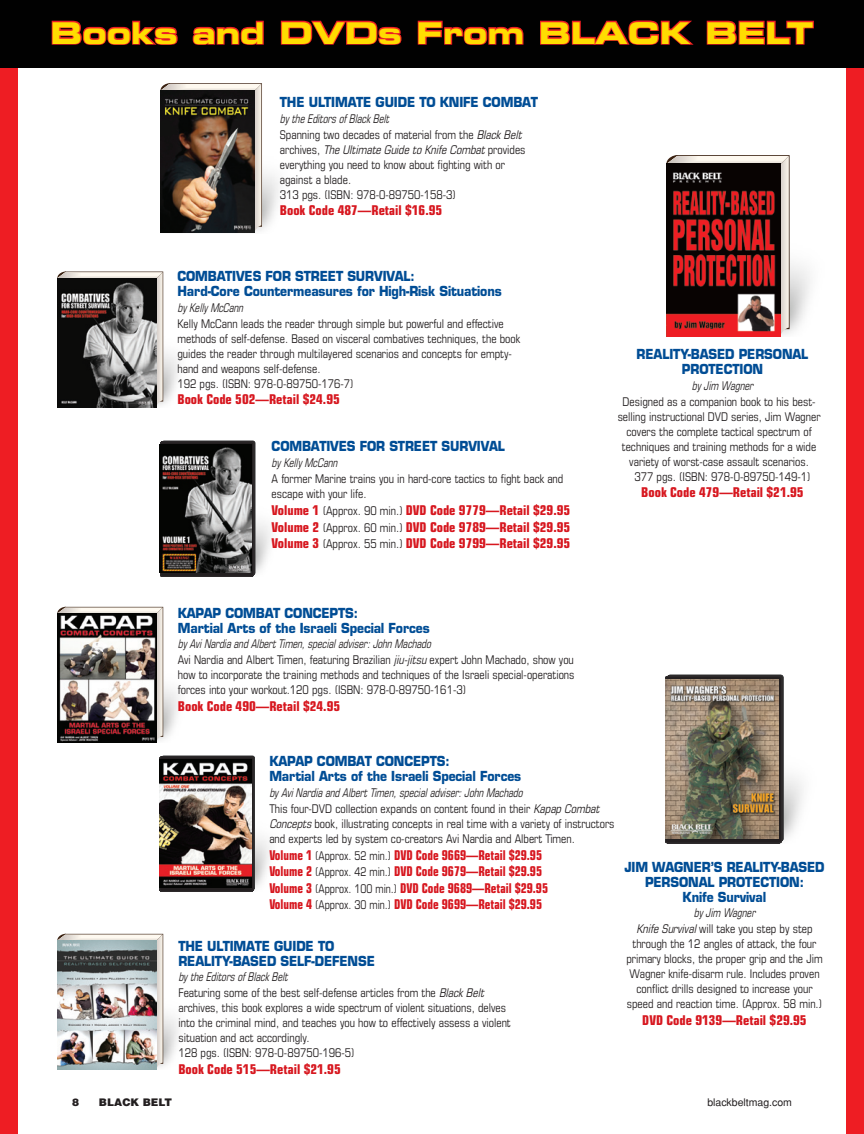
<style>
.page{position:relative;width:864px;height:1134px;background:#fff}
.page>*{position:absolute;margin:0;border:0;box-sizing:border-box;transform-origin:0 0}
.Sidebar-TItle{font:30px "Eurostile Bold Extended Two";color:#ffdc01}
.New_Title{font:700 13.5px/15px "Eurostile";letter-spacing:-.01em;color:#014d95;scale:.9 1}
.New_Body_Copy{font:700 condensed 13.5px "Eurostile";color:#d7171f}
.New_Body_Copy-2{font:700 condensed 13.5px "Eurostile";color:#d7171f;scale:.9 1}
.New_Body_Copy-3{font:condensed 12px/15px "Eurostile";color:#231f20;scale:.95 1}
.New_Author{font:italic condensed 12px "Eurostile";color:#231f20;scale:.85 1}
.t1{font:10.5px "Helvetica";color:#231f20}
.t2{font:900 10.5px "Helvetica";color:#231f20}
.s1{font-style:italic}
.s2{font-weight:400;font-size:12px;color:#231f20}
</style>
<div class="page">
<div style="left:847px;top:0;width:17px;height:1134px;background:#ee1d23"></div>
<div style="left:0;top:0;width:17px;height:1134px;background:#ee1d23"></div>
<img style="left:781px;top:775px;width:22px;height:68px">
<div style="left:665px;top:676px;width:116px;height:167px;background:linear-gradient(to right,#231f20,#231f20);border-radius:3px"></div>
<div style="left:665px;top:676px;width:117px;height:167px;border:1px solid #2e2b2c;border-radius:3px"></div>
<img style="left:665px;top:680px;width:114px;height:159px">
<svg style="left:666px;top:155px;width:124px;height:180px;background:#d2cac2"></svg>
<img style="left:666px;top:164px;width:115px;height:173px">
<div style="left:0;top:0;width:864px;height:68px;background:#010101"></div>
<svg style="left:51px;top:20px;width:127px;height:25px"></svg>
<svg style="left:192px;top:20px;width:72px;height:25px"></svg>
<svg style="left:280px;top:20px;width:122px;height:25px"></svg>
<svg style="left:417px;top:20px;width:107px;height:25px"></svg>
<svg style="left:540px;top:20px;width:154px;height:25px"></svg>
<svg style="left:706px;top:20px;width:108px;height:25px"></svg>
<img style="left:255px;top:491px;width:16px;height:83px">
<div style="left:160px;top:442px;width:94px;height:134px;border:1px solid #2e2b2c;border-radius:2px"></div>
<img style="left:160px;top:445px;width:92px;height:128px">
<img style="left:163px;top:657px;width:16px;height:82px">
<svg style="left:57px;top:607px;width:106px;height:134px"></svg>
<img style="left:57px;top:613px;width:100px;height:129px">
<img style="left:160px;top:836px;width:110px;height:55px">
<div style="left:160px;top:757px;width:93px;height:134px;border:1px solid #2e2b2c;border-radius:2px"></div>
<img style="left:160px;top:760px;width:91px;height:128px">
<img style="left:163px;top:322px;width:16px;height:82px">
<svg style="left:57px;top:272px;width:106px;height:134px"></svg>
<img style="left:57px;top:278px;width:100px;height:129px">
<img style="left:163px;top:984px;width:16px;height:82px">
<svg style="left:57px;top:934px;width:106px;height:134px"></svg>
<img style="left:57px;top:940px;width:100px;height:129px">
<svg style="left:160px;top:83px;width:102px;height:148px"></svg>
<img style="left:160px;top:91px;width:95px;height:142px">
<p class="Sidebar-TItle" style="left:51px;top:12px;width:764px">Books and DVDs From BLACK BELT</p>
<p class="New_Title" style="left:280px;top:95px;width:288px">THE ULTIMATE GUIDE TO KNIFE COMBAT</p>
<p class="New_Author" style="left:280px;top:111px;width:133px">bytheEditorsofBlackBelt</p>
<p class="New_Body_Copy-3" style="left:280px;top:127px;width:260px">Spanning two decades of material from the <span class="s1">BlackBelt </span>a r c h i v e s , <span class="s1">TheUltimateGuidetoKnifeCombat</span>p r o v i d e s everything you need to know about fighting with or against a blade.</p>
<p class="New_Body_Copy-3" style="left:280px;top:187px;width:187px">313 pgs. (ISBN: 978-0-89750-158-3)</p>
<p class="New_Body_Copy" style="left:280px;top:202px;width:164px">Book Code 487—Retail $16.95</p>
<p class="New_Title" style="left:177px;top:269px;width:362px">COMBATIVES FOR STREET SURVIVAL:<br>Hard-Core Countermeasures for High-Risk Situations</p>
<p class="New_Author" style="left:177px;top:300px;width:82px">byKellyMcCann</p>
<p class="New_Body_Copy-3" style="left:177px;top:316px;width:362px">Kelly McCann leads the reader through simple but powerful and effective methods of self-defense. Based on visceral combatives techniques, the book guides the reader through multilayered scenarios and concepts for empty&shy;hand and weapons self-defense.</p>
<p class="New_Body_Copy-3" style="left:177px;top:376px;width:187px">192 pgs. (ISBN: 978-0-89750-176-7)</p>
<p class="New_Body_Copy" style="left:177px;top:391px;width:164px">Book Code 502—Retail $24.95</p>
<p class="New_Title" style="left:272px;top:439px;width:261px">COMBATIVES FOR STREET SURVIVAL</p>
<p class="New_Author" style="left:272px;top:456px;width:82px">byKellyMcCann</p>
<p class="New_Body_Copy-3" style="left:272px;top:471px;width:309px">A former Marine trains you in hard-core tactics to fight back and escape with your life.</p>
<p class="New_Body_Copy" style="left:272px;top:502px;width:300px">Volume 1 <span class="s2">(Approx. 90 min.)</span> DVD Code 9779—Retail $29.95</p>
<p class="New_Body_Copy" style="left:272px;top:519px;width:300px">Volume 2 <span class="s2">(Approx. 60 min.)</span> DVD Code 9789—Retail $29.95</p>
<p class="New_Body_Copy" style="left:272px;top:535px;width:300px">Volume 3 <span class="s2">(Approx. 55 min.)</span> DVD Code 9799—Retail $29.95</p>
<p class="New_Title" style="left:178px;top:605px;width:282px">KAPAP COMBAT CONCEPTS:<br>Martial Arts of the Israeli Special Forces</p>
<p class="New_Author" style="left:178px;top:637px;width:303px">by Avi Nardia and Albert Timen, special adviser: John Machado</p>
<p class="New_Body_Copy-3" style="left:178px;top:652px;width:419px;text-align:justify">Avi Nardia and Albert Timen, featuring Brazilian <span class="s1">jiu-jitsu</span>expert John Machado, show you how to incorporate the training methods and techniques of the Israeli special-operations forces into your workout.120 pgs. (ISBN: 978-0-89750-161-3)</p>
<p class="New_Body_Copy" style="left:178px;top:698px;width:164px">Book Code 490—Retail $24.95</p>
<p class="New_Title" style="left:637px;top:346px;width:192px;text-align:center">REALITY-BASED PERSONAL<br>PROTECTION</p>
<p class="New_Author" style="left:692px;top:378px;width:77px">byJim Wagner</p>
<p class="New_Body_Copy-3" style="left:618px;top:394px;width:215px;text-align:center">Designed as a companion book to his best&shy;selling instructional DVD series, Jim Wagner covers the complete tactical spectrum of techniques and training methods for a wide variety of worst-case assault scenarios.</p>
<p class="New_Body_Copy-3" style="left:634px;top:469px;width:187px">377 pgs. (ISBN: 978-0-89750-149-1)</p>
<p class="New_Body_Copy" style="left:641px;top:484px;width:164px">Book Code 479—Retail $21.95</p>
<p class="New_Title" style="left:269px;top:754px;width:282px">KAPAP COMBAT CONCEPTS:<br>Martial Arts of the Israeli Special Forces</p>
<p class="New_Author" style="left:269px;top:786px;width:303px">by Avi Nardia and Albert Timen, special adviser: John Machado</p>
<p class="New_Body_Copy-3" style="left:269px;top:801px;width:365px">This four-DVD collection expands on content found in their <span class="s1">KapapCombat<br>Concepts</span>book, illustrating concepts in real time with a variety of instructors and experts led by system co-creators Avi Nardia and Albert Timen.</p>
<p class="New_Body_Copy-2" style="left:269px;top:847px;width:305px">Volume 1 <span class="s2">(Approx. 52 min.)</span> DVD Code 9669—Retail $29.95</p>
<p class="New_Body_Copy-2" style="left:269px;top:863px;width:305px">Volume 2 <span class="s2">(Approx. 42 min.)</span> DVD Code 9679—Retail $29.95</p>
<p class="New_Body_Copy-2" style="left:269px;top:880px;width:311px">Volume 3 <span class="s2">(Approx. 100 min.)</span> DVD Code 9689—Retail $29.95</p>
<p class="New_Body_Copy-2" style="left:269px;top:896px;width:305px">Volume 4 <span class="s2">(Approx. 30 min.)</span> DVD Code 9699—Retail $29.95</p>
<p class="New_Title" style="left:178px;top:938px;width:220px">THE ULTIMATE GUIDE TO<br>REALITY-BASED SELF-DEFENSE</p>
<p class="New_Author" style="left:178px;top:970px;width:133px">bytheEditorsofBlackBelt</p>
<p class="New_Body_Copy-3" style="left:178px;top:985px;width:351px">Featuring some of the best self-defense articles from the <span class="s1">BlackBelt </span>archives, this book explores a wide spectrum of violent situations, delves into the criminal mind, and teaches you how to effectively assess a violent situation and act accordingly.</p>
<p class="New_Body_Copy-3" style="left:178px;top:1045px;width:187px">128 pgs. (ISBN: 978-0-89750-196-5)</p>
<p class="New_Body_Copy" style="left:178px;top:1061px;width:164px">Book Code 515—Retail $21.95</p>
<p class="New_Title" style="left:624px;top:859px;width:224px;text-align:center">JIM WAGNER’S REALITY-BASED<br>PERSONAL PROTECTION:<br>Knife Survival</p>
<p class="New_Author" style="left:694px;top:906px;width:77px">byJim Wagner</p>
<p class="New_Body_Copy-3" style="left:626px;top:921px;width:208px;text-align:center"><span class="s1">KnifeSurvival</span>will take you step by step through the 12 angles of attack, the four primary blocks, the proper grip and the Jim Wagner knife-disarm rule. Includes proven conflict drills designed to increase your speed and reaction time. (Approx. 58 min.)</p>
<p class="New_Body_Copy" style="left:642px;top:1012px;width:166px">DVD Code 9139—Retail $29.95</p>
<p class="t2" style="left:72px;top:1095px;width:9px">8</p>
<p class="t2" style="left:99px;top:1095px;width:75px">BLACK BELT</p>
<p class="t1" style="left:707px;top:1096px;width:86px">blackbeltmag.com</p>
</div>
